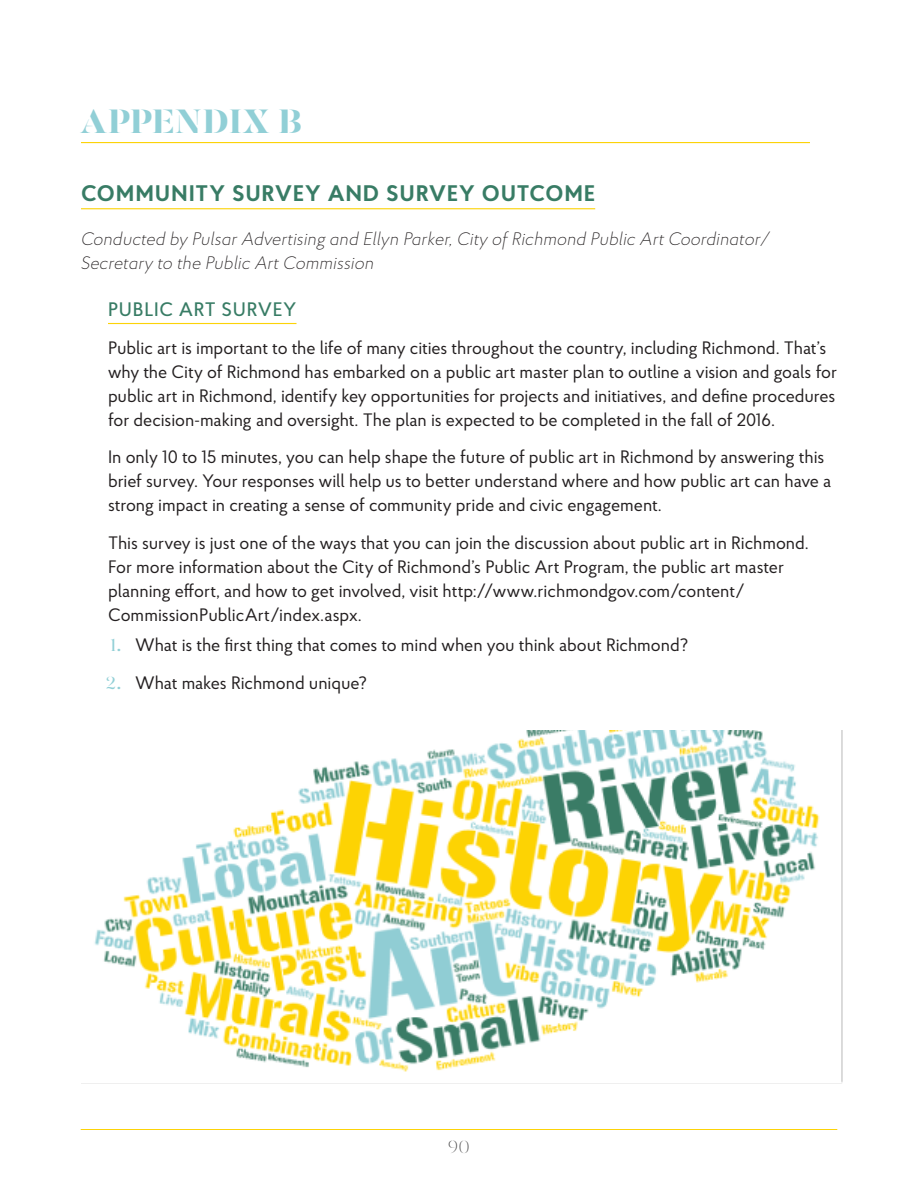
<style>
.page{position:relative;width:918px;height:1188px;background:#fff}
.page>*{position:absolute;margin:0;border:0;box-sizing:border-box;transform-origin:0 0}
.level_1_Head__Chapte{font:900 34.5px "Gabriela Stencil";letter-spacing:.005em;color:#91cfd6}
.t1{font:700 22.5px "Proba Pro";letter-spacing:.05em;color:#387c65}
.t2{font:500 19.5px "Proba Pro";letter-spacing:.03em;color:#387c65}
.t3{font:18px/24px "Proba Pro";letter-spacing:-.005em;color:#231f20}
.indent_level_2_body{font:italic 200 18px/23.7px "Proba Pro";color:#231f20}
.t4{font:200 18px "Gabriela Stencil";color:#3e3e3f}
.s1{font-family:"Gabriela Stencil";color:#91cfd6}
</style>
<div class="page">
<hr style="left:81px;top:1129px;width:756px;height:1px;background:#fcd308">
<hr style="left:81px;top:142px;width:729px;height:1px;background:#fcd308">
<hr style="left:81px;top:208px;width:514px;height:1px;background:#fcd308">
<hr style="left:108px;top:323px;width:189px;height:1px;background:#fcd308">
<img style="left:81px;top:730px;width:762px;height:354px">
<p class="level_1_Head__Chapte" style="left:81px;top:100px;width:223px">APPENDIX B</p>
<p class="t1" style="left:81px;top:179px;width:516px">COMMUNITY SURVEY AND SURVEY OUTCOME</p>
<p class="indent_level_2_body" style="left:81px;top:227px;width:690px">Conducted by Pulsar Advertising and Ellyn Parker, City of Richmond Public Art Coordinator/<br>Secretary to the Public Art Commission</p>
<p class="t2" style="left:108px;top:297px;width:190px">PUBLIC ART SURVEY</p>
<p class="t3" style="left:108px;top:335px;width:731px">Public art is important to the life of many cities throughout the country, including Richmond. That’s why the City of Richmond has embarked on a public art master plan to outline a vision and goals for public art in Richmond, identify key opportunities for projects and initiatives, and define procedures for decision-making and oversight. The plan is expected to be completed in the fall of 2016.</p>
<p class="t3" style="left:108px;top:445px;width:725px">In only 10 to 15 minutes, you can help shape the future of public art in Richmond by answering this brief survey. Your responses will help us to better understand where and how public art can have a strong impact in creating a sense of community pride and civic engagement.</p>
<p class="t3" style="left:108px;top:530px;width:702px">This survey is just one of the ways that you can join the discussion about public art in Richmond.<br>For more information about the City of Richmond’s Public Art Program, the public art master planning effort, and how to get involved, visit http://www.richmondgov.com/content/ CommissionPublicArt/index.aspx.</p>
<p class="t3" style="left:110px;top:633px;width:580px"><span class="s1">1.</span> What is the first thing that comes to mind when you think about Richmond?</p>
<p class="t3" style="left:106px;top:670px;width:263px"><span class="s1">2.</span> What makes Richmond unique?</p>
<p class="t4" style="left:448px;top:1137px;width:23px">90</p>
</div>
